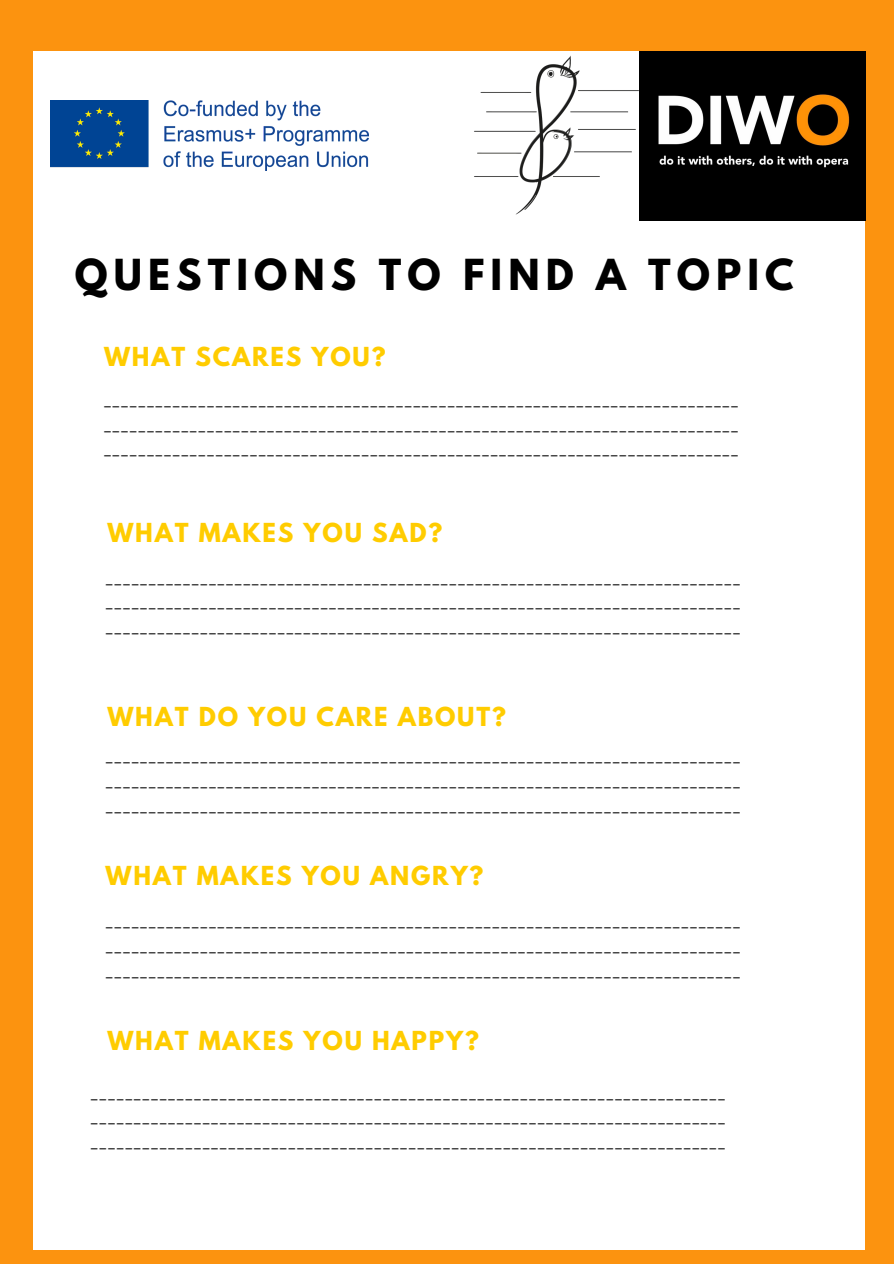
<style>
.page{position:relative;width:894px;height:1264px;background:#fff}
.page>*{position:absolute;margin:0;border:0;box-sizing:border-box;transform-origin:0 0}
.t1{font:700 37.8px "League Spartan";letter-spacing:.16em;color:#000}
.t2{font:700 23.25px "League Spartan";letter-spacing:.08em;color:#fc0}
.t3{font:16.5px "Lato";color:#000}
</style>
<div class="page">
<div style="left:0;top:0;width:893px;height:1263px;background:#fc930f"></div>
<div style="left:34px;top:51px;width:830px;height:1198px;background:#fff"></div>
<img style="left:474px;top:51px;width:390px;height:169px">
<img style="left:51px;top:101px;width:317px;height:70px">
<p class="t1" style="left:75px;top:256px;width:720px">QUESTIONS TO FIND A TOPIC</p>
<p class="t2" style="left:104px;top:345px;width:283px">WHAT SCARES YOU?</p>
<p class="t3" style="left:104px;top:388px;width:636px">__________________________________________________________________________</p>
<p class="t3" style="left:104px;top:413px;width:636px">__________________________________________________________________________</p>
<p class="t3" style="left:104px;top:438px;width:636px">__________________________________________________________________________</p>
<p class="t2" style="left:107px;top:521px;width:336px">WHAT MAKES YOU SAD?</p>
<p class="t3" style="left:106px;top:566px;width:636px">__________________________________________________________________________</p>
<p class="t3" style="left:106px;top:591px;width:636px">__________________________________________________________________________</p>
<p class="t3" style="left:106px;top:615px;width:636px">__________________________________________________________________________</p>
<p class="t2" style="left:107px;top:704px;width:400px">WHAT DO YOU CARE ABOUT?</p>
<p class="t3" style="left:106px;top:745px;width:636px">__________________________________________________________________________</p>
<p class="t3" style="left:106px;top:769px;width:636px">__________________________________________________________________________</p>
<p class="t3" style="left:106px;top:794px;width:636px">__________________________________________________________________________</p>
<p class="t2" style="left:106px;top:864px;width:379px">WHAT MAKES YOU ANGRY?</p>
<p class="t3" style="left:106px;top:910px;width:636px">__________________________________________________________________________</p>
<p class="t3" style="left:106px;top:934px;width:636px">__________________________________________________________________________</p>
<p class="t3" style="left:106px;top:959px;width:636px">__________________________________________________________________________</p>
<p class="t2" style="left:107px;top:1029px;width:373px">WHAT MAKES YOU HAPPY?</p>
<p class="t3" style="left:91px;top:1081px;width:636px">__________________________________________________________________________</p>
<p class="t3" style="left:91px;top:1106px;width:636px">__________________________________________________________________________</p>
<p class="t3" style="left:91px;top:1130px;width:636px">__________________________________________________________________________</p>
</div>
